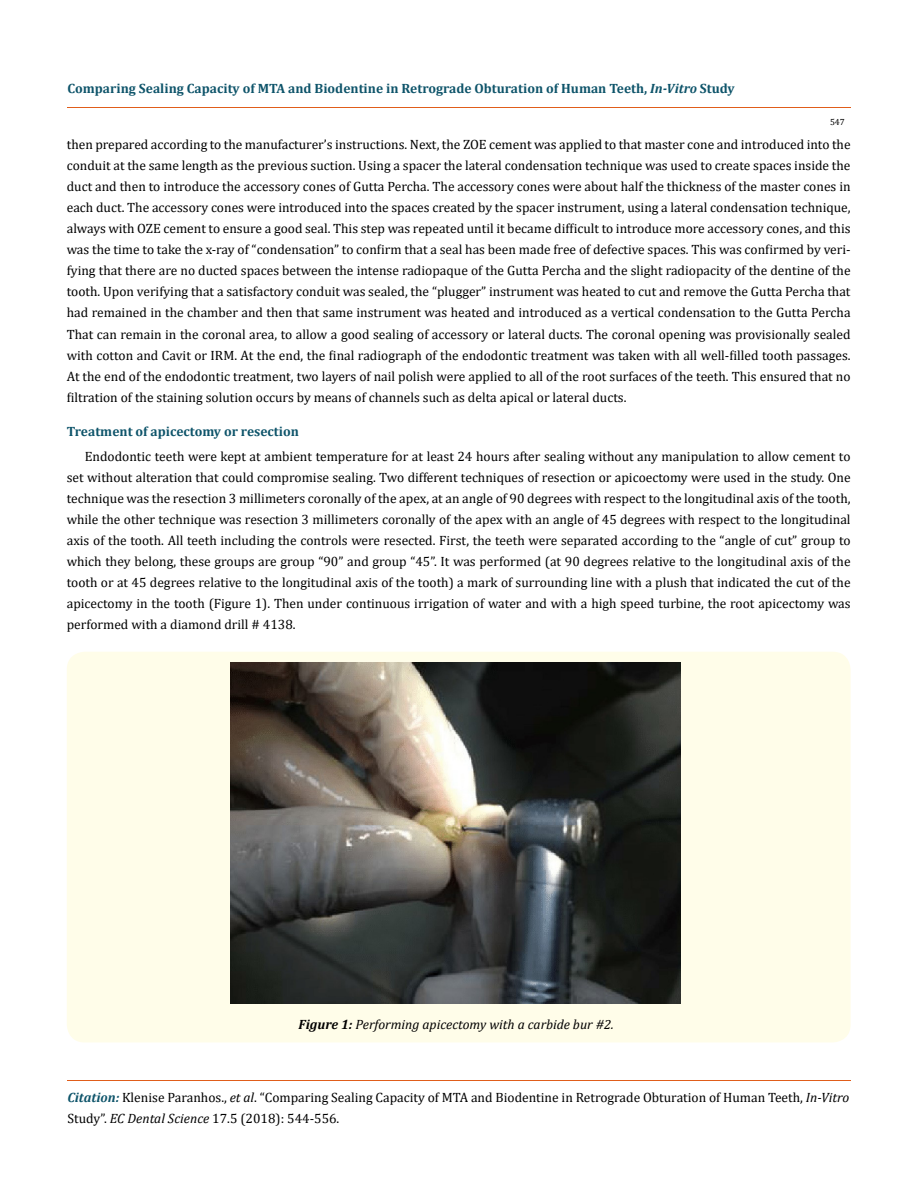
<style>
.page{position:relative;width:917px;height:1190px;background:#fff}
.page>*{position:absolute;margin:0;border:0;box-sizing:border-box;transform-origin:0 0}
.t1{font:13.5px/21px "Cambria";color:#000;text-align:justify}
.t2{font:700 13.5px "Cambria";color:#0e546a}
.t3{font:italic 13.5px "Cambria";color:#000}
.t4{font:9px "Cambria";color:#000}
.s1{font-style:italic}
.s2{font-weight:700}
.s3{font-weight:700;font-style:italic;color:#0e546a}
</style>
<div class="page">
<hr style="left:67px;top:107px;width:783px;height:1px;background:#e05d1a">
<hr style="left:67px;top:1080px;width:783px;height:1px;background:#e05d1a">
<div style="left:67px;top:651px;width:783px;height:391px;background:#fffde9;border-radius:18px"></div>
<img style="left:230px;top:662px;width:450px;height:341px">
<p class="t2" style="left:68px;top:79px;width:668px">Comparing Sealing Capacity of MTA and Biodentine in Retrograde Obturation of Human Teeth, <span class="s1">In-Vitro</span> Study</p>
<p class="t4" style="left:830px;top:117px;width:16px">547</p>
<p class="t1" style="left:67px;top:134px;width:785px">then prepared according to the manufacturer’s instructions. Next, the ZOE cement was applied to that master cone and introduced into the conduit at the same length as the previous suction. Using a spacer the lateral condensation technique was used to create spaces inside the duct and then to introduce the accessory cones of Gutta Percha. The accessory cones were about half the thickness of the master cones in each duct. The accessory cones were introduced into the spaces created by the spacer instrument, using a lateral condensation technique, always with OZE cement to ensure a good seal. This step was repeated until it became difficult to introduce more accessory cones, and this was the time to take the x-ray of “condensation” to confirm that a seal has been made free of defective spaces. This was confirmed by veri&shy;fying that there are no ducted spaces between the intense radiopaque of the Gutta Percha and the slight radiopacity of the dentine of the tooth. Upon verifying that a satisfactory conduit was sealed, the “plugger” instrument was heated to cut and remove the Gutta Percha that had remained in the chamber and then that same instrument was heated and introduced as a vertical condensation to the Gutta Percha That can remain in the coronal area, to allow a good sealing of accessory or lateral ducts. The coronal opening was provisionally sealed with cotton and Cavit or IRM. At the end, the final radiograph of the endodontic treatment was taken with all well-filled tooth passages.<br>At the end of the endodontic treatment, two layers of nail polish were applied to all of the root surfaces of the teeth. This ensured that no filtration of the staining solution occurs by means of channels such as delta apical or lateral ducts.</p>
<p class="t2" style="left:67px;top:421px;width:234px">Treatment of apicectomy or resection</p>
<p class="t1" style="left:67px;top:445px;width:785px;text-indent:18px">Endodontic teeth were kept at ambient temperature for at least 24 hours after sealing without any manipulation to allow cement to set without alteration that could compromise sealing. Two different techniques of resection or apicoectomy were used in the study. One technique was the resection 3 millimeters coronally of the apex, at an angle of 90 degrees with respect to the longitudinal axis of the tooth, while the other technique was resection 3 millimeters coronally of the apex with an angle of 45 degrees with respect to the longitudinal axis of the tooth. All teeth including the controls were resected. First, the teeth were separated according to the “angle of cut” group to which they belong, these groups are group “90” and group “45”. It was performed (at 90 degrees relative to the longitudinal axis of the tooth or at 45 degrees relative to the longitudinal axis of the tooth) a mark of surrounding line with a plush that indicated the cut of the apicectomy in the tooth (Figure 1). Then under continuous irrigation of water and with a high speed turbine, the root apicectomy was performed with a diamond drill # 4138.</p>
<p class="t3" style="left:298px;top:1015px;width:317px"><span class="s2">Figure 1:</span> Performing apicectomy with a carbide bur #2.</p>
<p class="t1" style="left:67px;top:1086px;width:783px"><span class="s3">Citation:</span> Klenise Paranhos., <span class="s1">et al</span>. “Comparing Sealing Capacity of MTA and Biodentine in Retrograde Obturation of Human Teeth, <span class="s1">In-Vitro<br></span>Study”. <span class="s1">EC Dental Science</span> 17.5 (2018): 544-556.</p>
</div>
